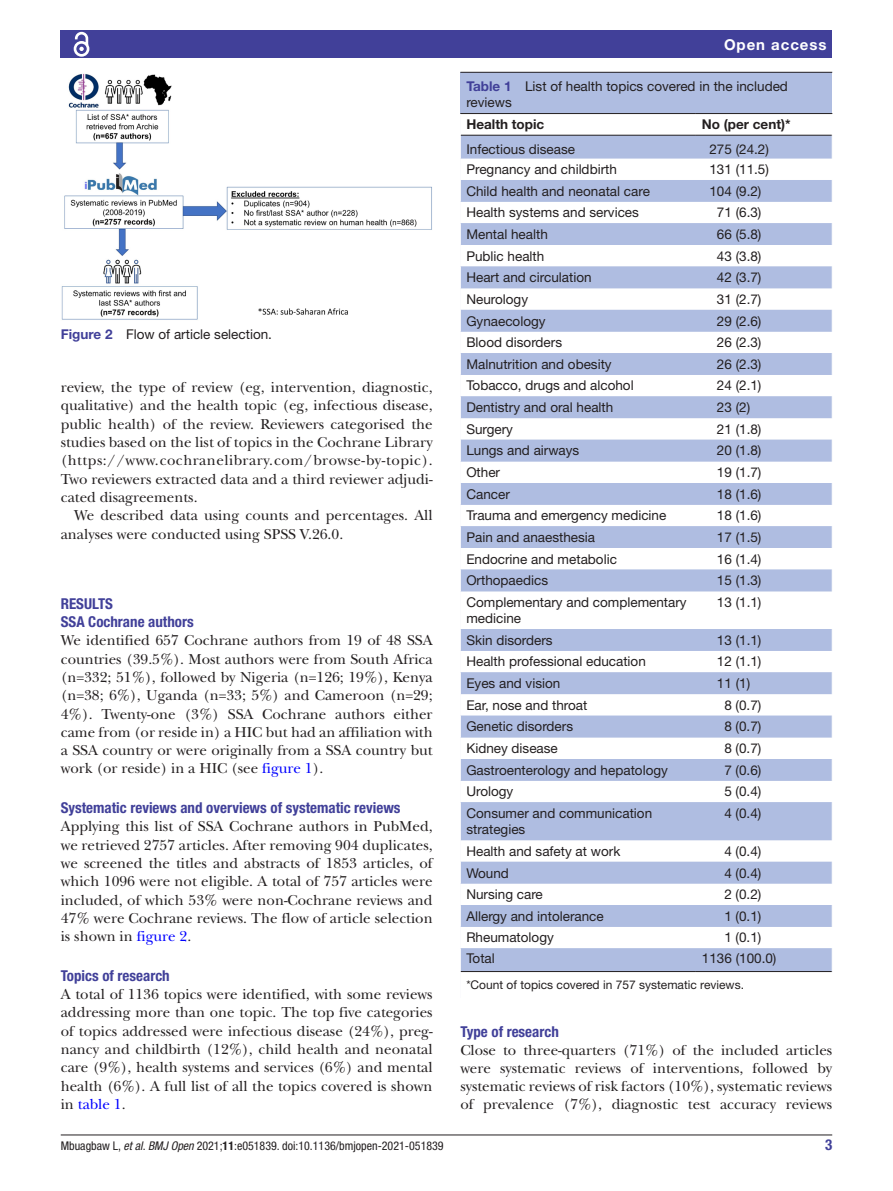
<style>
.page{position:relative;width:893px;height:1191px;background:#fff}
.page>*{position:absolute;margin:0;border:0;box-sizing:border-box;transform-origin:0 0}
.t1{font:15px/18.3px "New Baskerville";color:#231f20;text-align:justify}
.t2{font:700 condensed 15px/18.3px "Helvetica Neue LT Std";color:#414099}
.t3{font:700 15px "Helvetica Neue LT Std";letter-spacing:.065em;color:#fff}
.t4{font:13.5px/16.2px "Helvetica Neue LT Std";color:#231f20}
.t5{font:700 13.5px "Helvetica Neue LT Std";color:#231f20}
.t6{font:condensed 12px "Helvetica Neue LT Std";color:#231f20}
.t7{font:12px "Helvetica Neue LT Std";color:#231f20}
.s1{font-weight:700;color:#414099}
.s2{color:#00f}
.s3{font-style:italic}
.s4{font-weight:700}
</style>
<div class="page">
<hr style="left:61px;top:1134px;width:771px;height:1px;background:#231f20">
<div style="left:61px;top:31px;width:771px;height:27px;background:#414099"></div>
<svg style="left:73px;top:31px;width:17px;height:26px"></svg>
<img style="left:61px;top:73px;width:371px;height:247px">
<div style="left:460px;top:73px;width:372px;height:925px;background:#afbde1"></div>
<hr style="left:460px;top:72px;width:372px;height:1px;background:#231f20">
<div style="left:461px;top:114px;width:371px;height:884px;background:#fff"></div>
<svg style="left:461px;top:136px;width:371px;height:835px"></svg>
<hr style="left:460px;top:113px;width:236px;height:1px;background:#231f20">
<hr style="left:460px;top:135px;width:236px;height:1px;background:#231f20">
<hr style="left:696px;top:113px;width:136px;height:1px;background:#231f20">
<hr style="left:696px;top:135px;width:136px;height:1px;background:#231f20">
<hr style="left:696px;top:971px;width:136px;height:1px;background:#231f20">
<hr style="left:460px;top:971px;width:236px;height:1px;background:#231f20">
<svg style="left:460px;top:114px;width:1px;height:477px"></svg>
<hr style="left:460px;top:591px;width:1px;height:38px;background:#fff">
<svg style="left:460px;top:629px;width:1px;height:173px"></svg>
<hr style="left:460px;top:802px;width:1px;height:38px;background:#fff">
<svg style="left:460px;top:840px;width:1px;height:158px"></svg>
<hr style="left:466px;top:988px;width:366px;height:2px;background:#fff">
<p class="t4" style="left:61px;top:325px;width:213px"><span class="s1">Figure 2</span> Flow of article selection.</p>
<p class="t1" style="left:61px;top:378px;width:373px">review, the type of review (eg, intervention, diagnostic, qualitative) and the health topic (eg, infectious disease, public health) of the review. Reviewers categorised the studies based on the list of topics in the Cochrane Library (https://www.cochranelibrary.com/browse-by-topic).<br>Two reviewers extracted data and a third reviewer adjudi&shy;cated disagreements.</p>
<p class="t1" style="left:61px;top:506px;width:373px;text-indent:14px">We described data using counts and percentages. All analyses were conducted using SPSS V.26.0.</p>
<p class="t2" style="left:61px;top:594px;width:134px">RESULTS<br>SSA Cochrane authors</p>
<p class="t1" style="left:61px;top:631px;width:373px">We identified 657 Cochrane authors from 19 of 48 SSA countries (39.5%). Most authors were from South Africa (n=332; 51%), followed by Nigeria (n=126; 19%), Kenya (n=38; 6%), Uganda (n=33; 5%) and Cameroon (n=29; 4%). Twenty-one (3%) SSA Cochrane authors either came from (or reside in) a HIC but had an affiliation with a SSA country or were originally from a SSA country but work (or reside) in a HIC (see <span class="s2">figure 1</span>).</p>
<p class="t2" style="left:61px;top:798px;width:341px">Systematic reviews and overviews of systematic reviews</p>
<p class="t1" style="left:61px;top:817px;width:373px">Applying this list of SSA Cochrane authors in PubMed, we retrieved 2757 articles. After removing 904 duplicates, we screened the titles and abstracts of 1853 articles, of which 1096 were not eligible. A total of 757 articles were included, of which 53% were non-Cochrane reviews and 47% were Cochrane reviews. The flow of article selection is shown in <span class="s2">figure 2</span>.</p>
<p class="t2" style="left:61px;top:966px;width:111px">Topics of research</p>
<p class="t1" style="left:61px;top:985px;width:373px">A total of 1136 topics were identified, with some reviews addressing more than one topic. The top five categories of topics addressed were infectious disease (24%), preg&shy;nancy and childbirth (12%), child health and neonatal care (9%), health systems and services (6%) and mental health (6%). A full list of all the topics covered is shown in <span class="s2">table 1</span>.</p>
<p class="t3" style="left:724px;top:35px;width:104px">Open access</p>
<p class="t4" style="left:466px;top:77px;width:323px"><span class="s1">Table 1</span> List of health topics covered in the included reviews</p>
<p class="t5" style="left:466px;top:116px;width:79px">Health topic</p>
<p class="t5" style="left:702px;top:116px;width:90px">No (per cent)*</p>
<p class="t4" style="left:466px;top:141px;width:110px">Infectious disease</p>
<p class="t4" style="left:709px;top:141px;width:61px">275 (24.2)</p>
<p class="t4" style="left:466px;top:161px;width:152px">Pregnancy and childbirth</p>
<p class="t4" style="left:709px;top:161px;width:61px">131 (11.5)</p>
<p class="t4" style="left:466px;top:182px;width:185px">Child health and neonatal care</p>
<p class="t4" style="left:709px;top:182px;width:54px">104 (9.2)</p>
<p class="t4" style="left:466px;top:204px;width:174px">Health systems and services</p>
<p class="t4" style="left:717px;top:204px;width:46px">71 (6.3)</p>
<p class="t4" style="left:466px;top:226px;width:83px">Mental health</p>
<p class="t4" style="left:717px;top:226px;width:46px">66 (5.8)</p>
<p class="t4" style="left:466px;top:247px;width:80px">Public health</p>
<p class="t4" style="left:717px;top:247px;width:46px">43 (3.8)</p>
<p class="t4" style="left:466px;top:269px;width:127px">Heart and circulation</p>
<p class="t4" style="left:717px;top:269px;width:46px">42 (3.7)</p>
<p class="t4" style="left:466px;top:291px;width:63px">Neurology</p>
<p class="t4" style="left:717px;top:291px;width:46px">31 (2.7)</p>
<p class="t4" style="left:466px;top:312px;width:81px">Gynaecology</p>
<p class="t4" style="left:717px;top:312px;width:46px">29 (2.6)</p>
<p class="t4" style="left:466px;top:334px;width:97px">Blood disorders</p>
<p class="t4" style="left:717px;top:334px;width:46px">26 (2.3)</p>
<p class="t4" style="left:466px;top:356px;width:147px">Malnutrition and obesity</p>
<p class="t4" style="left:717px;top:356px;width:46px">26 (2.3)</p>
<p class="t4" style="left:466px;top:377px;width:169px">Tobacco, drugs and alcohol</p>
<p class="t4" style="left:717px;top:377px;width:46px">24 (2.1)</p>
<p class="t4" style="left:466px;top:399px;width:149px">Dentistry and oral health</p>
<p class="t4" style="left:717px;top:399px;width:35px">23 (2)</p>
<p class="t4" style="left:466px;top:421px;width:48px">Surgery</p>
<p class="t4" style="left:717px;top:421px;width:46px">21 (1.8)</p>
<p class="t4" style="left:466px;top:442px;width:115px">Lungs and airways</p>
<p class="t4" style="left:717px;top:442px;width:46px">20 (1.8)</p>
<p class="t4" style="left:466px;top:464px;width:35px">Other</p>
<p class="t4" style="left:717px;top:464px;width:46px">19 (1.7)</p>
<p class="t4" style="left:466px;top:485px;width:45px">Cancer</p>
<p class="t4" style="left:717px;top:485px;width:46px">18 (1.6)</p>
<p class="t4" style="left:466px;top:507px;width:201px">Trauma and emergency medicine</p>
<p class="t4" style="left:717px;top:507px;width:46px">18 (1.6)</p>
<p class="t4" style="left:466px;top:529px;width:130px">Pain and anaesthesia</p>
<p class="t4" style="left:717px;top:529px;width:46px">17 (1.5)</p>
<p class="t4" style="left:466px;top:550px;width:152px">Endocrine and metabolic</p>
<p class="t4" style="left:717px;top:550px;width:46px">16 (1.4)</p>
<p class="t4" style="left:466px;top:572px;width:83px">Orthopaedics</p>
<p class="t4" style="left:717px;top:572px;width:46px">15 (1.3)</p>
<p class="t4" style="left:466px;top:594px;width:222px">Complementary and complementary medicine</p>
<p class="t4" style="left:717px;top:594px;width:46px">13 (1.1)</p>
<p class="t4" style="left:466px;top:632px;width:88px">Skin disorders</p>
<p class="t4" style="left:717px;top:632px;width:46px">13 (1.1)</p>
<p class="t4" style="left:466px;top:653px;width:181px">Health professional education</p>
<p class="t4" style="left:717px;top:653px;width:46px">12 (1.1)</p>
<p class="t4" style="left:466px;top:675px;width:96px">Eyes and vision</p>
<p class="t4" style="left:717px;top:675px;width:35px">11 (1)</p>
<p class="t4" style="left:466px;top:696px;width:123px">Ear, nose and throat</p>
<p class="t4" style="left:724px;top:696px;width:39px">8 (0.7)</p>
<p class="t4" style="left:466px;top:718px;width:108px">Genetic disorders</p>
<p class="t4" style="left:724px;top:718px;width:39px">8 (0.7)</p>
<p class="t4" style="left:466px;top:740px;width:93px">Kidney disease</p>
<p class="t4" style="left:724px;top:740px;width:39px">8 (0.7)</p>
<p class="t4" style="left:466px;top:761px;width:203px">Gastroenterology and hepatology</p>
<p class="t4" style="left:724px;top:761px;width:39px">7 (0.6)</p>
<p class="t4" style="left:466px;top:783px;width:48px">Urology</p>
<p class="t4" style="left:724px;top:783px;width:39px">5 (0.4)</p>
<p class="t4" style="left:466px;top:805px;width:187px">Consumer and communication strategies</p>
<p class="t4" style="left:724px;top:805px;width:39px">4 (0.4)</p>
<p class="t4" style="left:466px;top:842px;width:156px">Health and safety at work</p>
<p class="t4" style="left:724px;top:842px;width:39px">4 (0.4)</p>
<p class="t4" style="left:466px;top:864px;width:44px">Wound</p>
<p class="t4" style="left:724px;top:864px;width:39px">4 (0.4)</p>
<p class="t4" style="left:466px;top:886px;width:78px">Nursing care</p>
<p class="t4" style="left:724px;top:886px;width:39px">2 (0.2)</p>
<p class="t4" style="left:466px;top:907px;width:139px">Allergy and intolerance</p>
<p class="t4" style="left:724px;top:907px;width:39px">1 (0.1)</p>
<p class="t4" style="left:466px;top:929px;width:89px">Rheumatology</p>
<p class="t4" style="left:724px;top:929px;width:39px">1 (0.1)</p>
<p class="t4" style="left:466px;top:949px;width:30px">Total</p>
<p class="t4" style="left:702px;top:949px;width:76px">1136 (100.0)</p>
<p class="t7" style="left:466px;top:977px;width:279px">*Count of topics covered in 757 systematic reviews.</p>
<p class="t2" style="left:460px;top:1022px;width:100px">Type of research</p>
<p class="t1" style="left:460px;top:1041px;width:373px">Close to three-quarters (71%) of the included articles were systematic reviews of interventions, followed by systematic reviews of risk factors (10%), systematic reviews of prevalence (7%), diagnostic test accuracy reviews</p>
<p class="t6" style="left:61px;top:1138px;width:384px">Mbuagbaw L, <span class="s3">et al</span>. <span class="s3">BMJ Open</span> 2021;<span class="s4">11</span>:e051839. doi:10.1136/bmjopen-2021-051839</p>
<p class="t2" style="left:825px;top:1134px;width:9px">3</p>
</div>
